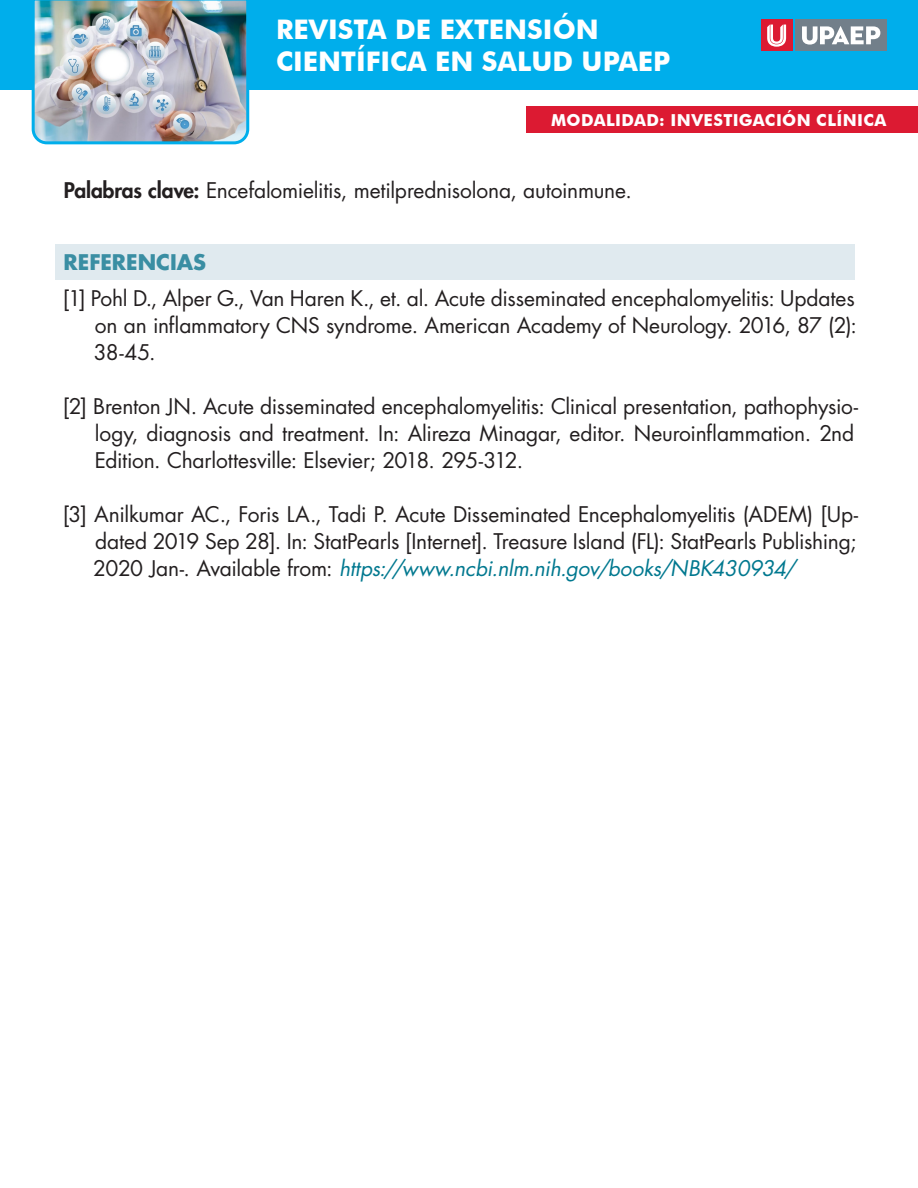
<style>
.page{position:relative;width:918px;height:1188px;background:#fff}
.page>*{position:absolute;margin:0;border:0;box-sizing:border-box;transform-origin:0 0}
.t1{font:700 27px/32.4px "Futura BT";color:#fff}
.referencias{font:21px/27px "Futura Std";letter-spacing:-.01em;color:#231f20;text-align:justify}
.cuerpo{font:21px "Futura Std";letter-spacing:-.01em;color:#231f20}
.apartado{font:700 21px "Futura Std";color:#3a8ea3}
.t2{font:700 16.5px "Futura BT";letter-spacing:.02em;color:#fff}
.s1{font-weight:800}
.s2{font-style:italic;color:#00788f}
</style>
<div class="page">
<div style="left:0;top:0;width:918px;height:90px;background:#00aeeb"></div>
<img style="left:31px;top:0;width:219px;height:145px">
<div style="left:796px;top:20px;width:91px;height:31px;background:#727f8a"></div>
<svg style="left:802px;top:26px;width:78px;height:19px"></svg>
<div style="left:761px;top:20px;width:31px;height:31px;background:#dc1a32"></div>
<svg style="left:767px;top:25px;width:19px;height:22px"></svg>
<div style="left:526px;top:106px;width:392px;height:27px;background:#dc1a32"></div>
<div style="left:56px;top:244px;width:799px;height:36px;background:#e0eaef"></div>
<p class="t1" style="left:276px;top:13px;width:396px">REVISTA DE EXTENSIÓN<br>CIENTÍFICA EN SALUD UPAEP</p>
<p class="t2" style="left:551px;top:110px;width:337px">MODALIDAD: INVESTIGACIÓN CLÍNICA</p>
<p class="cuerpo" style="left:64px;top:177px;width:570px"><span class="s1">Palabras clave:</span> Encefalomielitis, metilprednisolona, autoinmune.</p>
<p class="apartado" style="left:64px;top:248px;width:144px">REFERENCIAS</p>
<p class="referencias" style="left:94px;top:285px;width:765px;text-indent:-31px">[1] Pohl D., Alper G., Van Haren K., et. al. Acute disseminated encephalomyelitis: Updates on an inflammatory CNS syndrome. American Academy of Neurology. 2016, 87 (2):<br>38-45.</p>
<p class="referencias" style="left:95px;top:393px;width:765px;text-align:left;text-indent:-32px">[2] Brenton JN. Acute disseminated encephalomyelitis: Clinical presentation, pathophysio&shy;logy, diagnosis and treatment. In: Alireza Minagar, editor. Neuroinflammation. 2nd<br>Edition. Charlottesville: Elsevier; 2018. 295-312.</p>
<p class="referencias" style="left:93px;top:501px;width:766px;text-indent:-31px">[3] Anilkumar AC., Foris LA., Tadi P. Acute Disseminated Encephalomyelitis (ADEM) [Up&shy;dated 2019 Sep 28]. In: StatPearls [Internet]. Treasure Island (FL): StatPearls Publishing; 2020 Jan-. Available from: <span class="s2">https://www.ncbi.nlm.nih.gov/books/NBK430934/</span></p>
</div>
